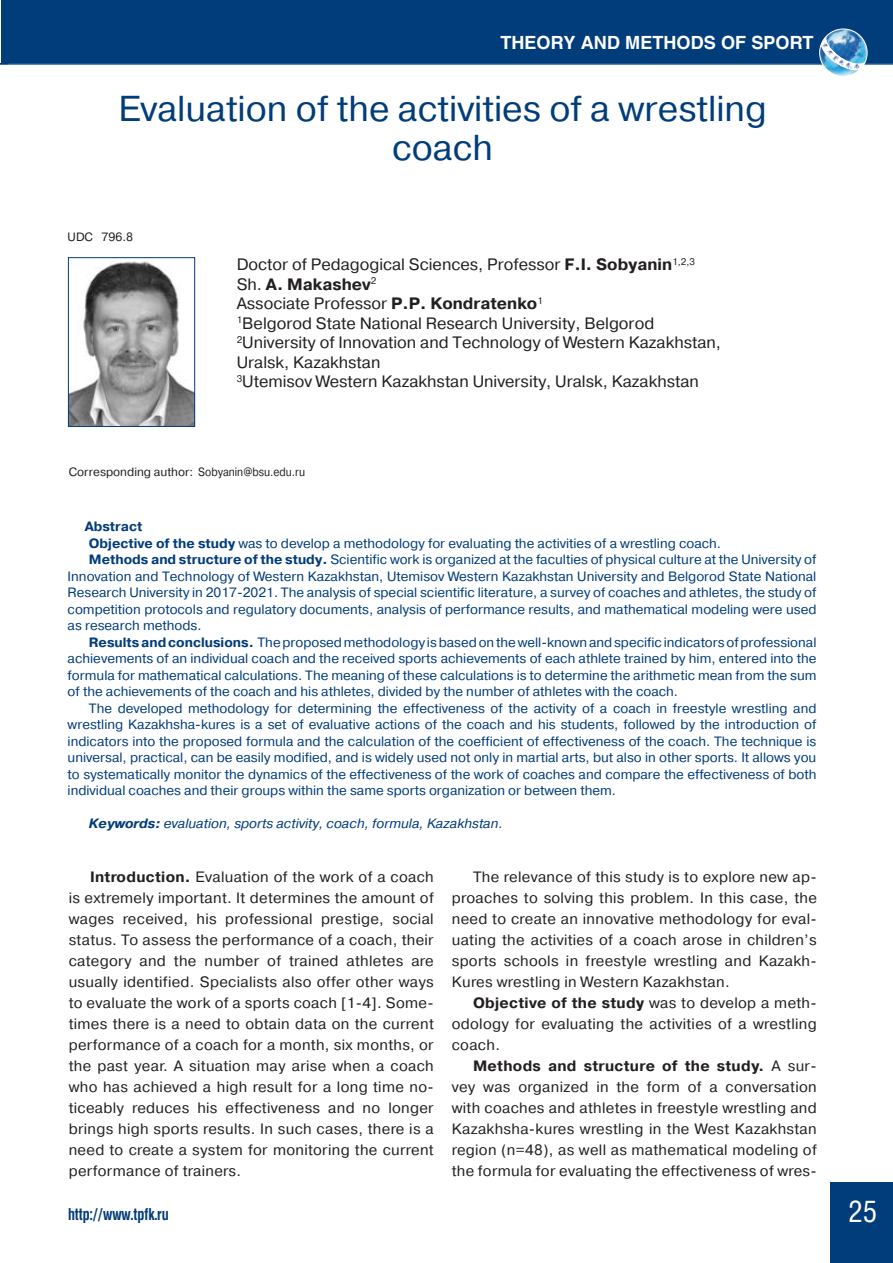
<style>
.page{position:relative;width:893px;height:1263px;background:#fff}
.page>*{position:absolute;margin:0;border:0;box-sizing:border-box;transform-origin:0 0}
.t1{font:36px/39px "Pragmatica C";color:#013c7b;text-align:center}
.t2{font:30px "Helios Cond C";color:#fff}
.t3{font:700 18px "Helios C";color:#fff}
.t4{font:16.5px/19.5px "Pragmatica C";color:#231f20}
.t5{font:700 16.5px "Helios Cond C";color:#013c7b;scale:.91 1}
.t6{font:15px/21px "Pragmatica C";letter-spacing:.02em;color:#231f20;text-align:justify}
.t7{font:13.5px "Pragmatica C";color:#013c7b}
.t8{font:italic 13.5px "Pragmatica C";color:#013c7b}
.t9{font:700 13.5px "Pragmatica C";color:#013c7b}
.t10{font:12px "Pragmatica C";color:#231f20}
.s1{font-weight:700}
</style>
<div class="page">
<hr style="left:0;top:63px;width:893px;height:2px;background:#013c7b">
<div style="left:831px;top:1182px;width:62px;height:81px;background:#013c7b"></div>
<div style="left:1px;top:0;width:892px;height:64px;background:#013c7b"></div>
<img style="left:70px;top:261px;width:123px;height:164px">
<div style="left:68px;top:257px;width:127px;height:170px;border:1px solid #013c7b"></div>
<hr style="left:9px;top:63px;width:884px;height:2px;background:#c6eafa">
<hr style="left:0;top:63px;width:893px;height:1px;background:#013c7b">
<img style="left:828px;top:29px;width:45px;height:46px">
<div style="left:819px;top:29px;width:48px;height:48px;border:1px solid #fff;border-radius:50%"></div>
<svg style="left:820px;top:34px;width:46px;height:40px"></svg>
<h3 class="t3" style="left:500px;top:33px;width:315px">THEORY AND METHODS OF SPORT</h3>
<h1 class="t1" style="left:118px;top:90px;width:650px">Evaluation of the activities of a wrestling coach</h1>
<p class="t10" style="left:68px;top:230px;width:67px">UDC 796.8</p>
<p class="t4" style="left:237px;top:255px;width:486px">Doctor of Pedagogical Sciences, Professor <span class="s1">F.I. Sobyanin</span><sup>1,2,3<br></sup>Sh. <span class="s1">A. Makashev</span><sup>2<br></sup>Associate Professor <span class="s1">P.P. Kondratenko</span><sup>1<br>1</sup>Belgorod State National Research University, Belgorod <sup>2</sup>University of Innovation and Technology of Western Kazakhstan, Uralsk, Kazakhstan<br><sup>3</sup>Utemisov Western Kazakhstan University, Uralsk, Kazakhstan</p>
<p class="t10" style="left:69px;top:465px;width:238px">Corresponding author: Sobyanin@bsu.edu.ru</p>
<p class="t9" style="left:85px;top:519px;width:59px">Abstract</p>
<p class="t7" style="left:89px;top:536px;width:634px"><span class="s1">Objective of the study</span> was to develop a methodology for evaluating the activities of a wrestling coach.</p>
<p class="t7" style="left:89px;top:552px;width:729px"><span class="s1">Methods and structure of the study.</span> Scientific work is organized at the faculties of physical culture at the University of</p>
<p class="t7" style="left:68px;top:569px;width:750px">Innovation and Technology of Western Kazakhstan, Utemisov Western Kazakhstan University and Belgorod State National</p>
<p class="t7" style="left:68px;top:585px;width:750px">Research University in 2017-2021. The analysis of special scientific literature, a survey of coaches and athletes, the study of</p>
<p class="t7" style="left:68px;top:602px;width:750px">competition protocols and regulatory documents, analysis of performance results, and mathematical modeling were used</p>
<p class="t7" style="left:68px;top:618px;width:135px">as research methods.</p>
<p class="t7" style="left:89px;top:635px;width:729px"><span class="s1">Results and conclusions.</span> The proposed methodology is based on the well-known and specific indicators of professional</p>
<p class="t7" style="left:68px;top:651px;width:750px">achievements of an individual coach and the received sports achievements of each athlete trained by him, entered into the</p>
<p class="t7" style="left:68px;top:668px;width:750px">formula for mathematical calculations. The meaning of these calculations is to determine the arithmetic mean from the sum</p>
<p class="t7" style="left:68px;top:684px;width:612px">of the achievements of the coach and his athletes, divided by the number of athletes with the coach.</p>
<p class="t7" style="left:89px;top:701px;width:729px">The developed methodology for determining the effectiveness of the activity of a coach in freestyle wrestling and</p>
<p class="t7" style="left:68px;top:717px;width:750px">wrestling Kazakhsha-kures is a set of evaluative actions of the coach and his students, followed by the introduction of</p>
<p class="t7" style="left:68px;top:734px;width:750px">indicators into the proposed formula and the calculation of the coefficient of effectiveness of the coach. The technique is</p>
<p class="t7" style="left:68px;top:750px;width:750px">universal, practical, can be easily modified, and is widely used not only in martial arts, but also in other sports. It allows you</p>
<p class="t7" style="left:68px;top:767px;width:750px">to systematically monitor the dynamics of the effectiveness of the work of coaches and compare the effectiveness of both</p>
<p class="t7" style="left:68px;top:783px;width:550px">individual coaches and their groups within the same sports organization or between them.</p>
<p class="t8" style="left:89px;top:816px;width:416px"><span class="s1">Keywords:</span> evaluation, sports activity, coach, formula, Kazakhstan.</p>
<p class="t6" style="left:69px;top:866px;width:367px;text-indent:21px"><span class="s1">Introduction.</span> Evaluation of the work of a coach is extremely important. It determines the amount of wages received, his professional prestige, social status. To assess the performance of a coach, their category and the number of trained athletes are usually identified. Specialists also offer other ways to evaluate the work of a sports coach [1-4]. Some&shy;times there is a need to obtain data on the current performance of a coach for a month, six months, or the past year. A situation may arise when a coach who has achieved a high result for a long time no&shy;ticeably reduces his effectiveness and no longer brings high sports results. In such cases, there is a need to create a system for monitoring the current performance of trainers.</p>
<p class="t6" style="left:452px;top:866px;width:367px;text-indent:21px">The relevance of this study is to explore new ap&shy;proaches to solving this problem. In this case, the need to create an innovative methodology for eval&shy;uating the activities of a coach arose in children’s sports schools in freestyle wrestling and Kazakh-Kures wrestling in Western Kazakhstan.</p>
<p class="t6" style="left:452px;top:992px;width:367px;text-indent:21px"><span class="s1">Objective of the study</span> was to develop a meth&shy;odology for evaluating the activities of a wrestling coach.</p>
<p class="t6" style="left:452px;top:1055px;width:367px;text-indent:21px"><span class="s1">Methods and structure of the study.</span> A sur&shy;vey was organized in the form of a conversation with coaches and athletes in freestyle wrestling and Kazakhsha-kures wrestling in the West Kazakhstan region (n=48), as well as mathematical modeling of the formula for evaluating the effectiveness of wres-</p>
<p class="t5" style="left:68px;top:1204px;width:112px">http://www.tpfk.ru</p>
<h2 class="t2" style="left:848px;top:1194px;width:30px">25</h2>
</div>
